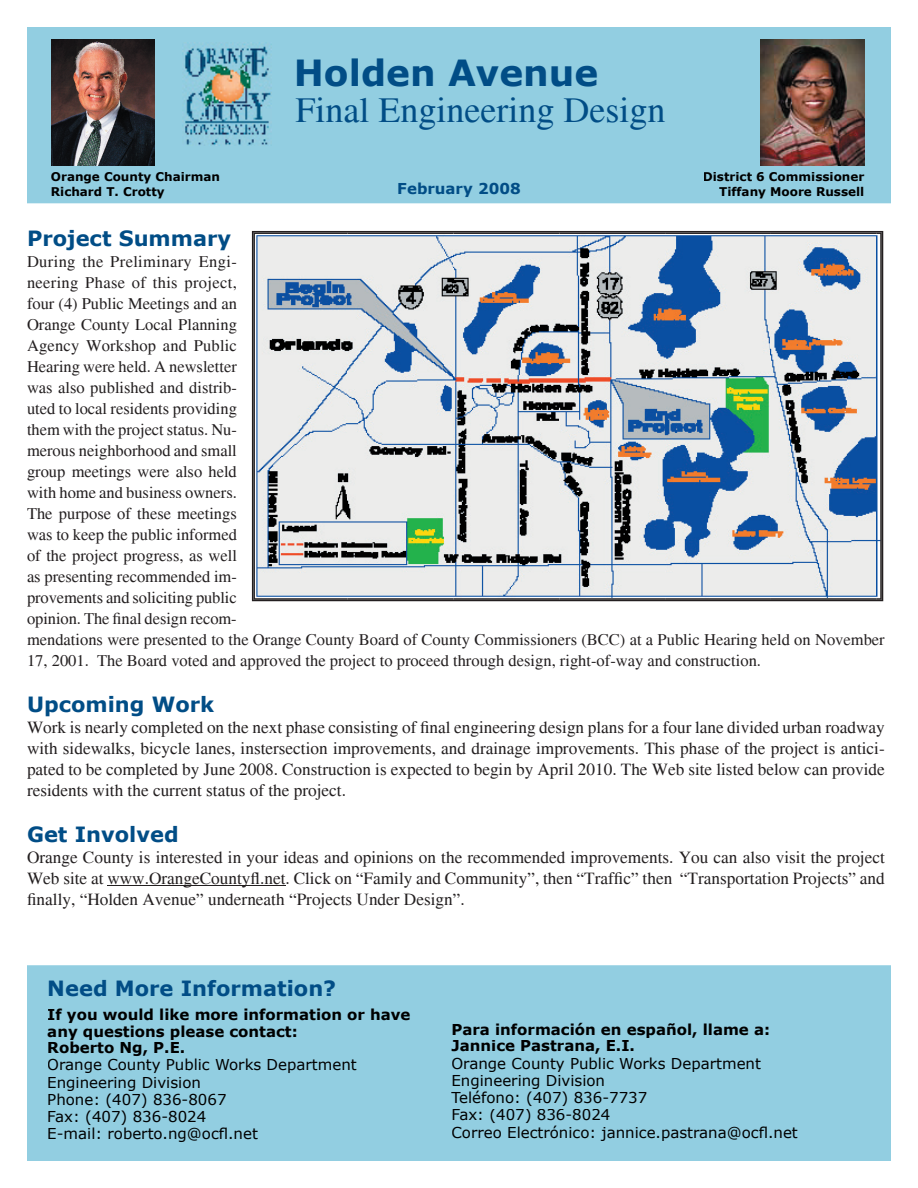
<style>
.page{position:relative;width:918px;height:1188px;background:#fff}
.page>*{position:absolute;margin:0;border:0;box-sizing:border-box;transform-origin:0 0}
.t1{font:36px "Times";color:#014d86}
.t2{font:700 36px "Verdana";color:#014d86}
.t3{font:700 21px "Verdana";color:#014d86}
.t4{font:17.25px/21px "Times";color:#231f20;text-align:justify}
.t5{font:16.5px/21px "Times";color:#231f20}
.t6{font:15px/17.2px "Verdana";color:#000}
.t7{font:700 15px/16.5px "Verdana";color:#000}
.t8{font:700 15px "Verdana";color:#014d86}
.t9{font:700 12px/14.4px "Verdana";color:#000}
</style>
<div class="page">
<hr style="left:108px;top:885px;width:178px;height:1px;background:#231f20">
<div style="left:27px;top:27px;width:864px;height:176px;background:#92cee1"></div>
<img style="left:182px;top:43px;width:90px;height:103px">
<img style="left:52px;top:39px;width:102px;height:127px">
<img style="left:761px;top:39px;width:103px;height:127px">
<div style="left:51px;top:172px;width:169px;height:12px;background:#92cee1"></div>
<div style="left:52px;top:187px;width:112px;height:11px;background:#92cee1"></div>
<div style="left:704px;top:172px;width:160px;height:9px;background:#92cee1"></div>
<div style="left:719px;top:186px;width:144px;height:12px;background:#92cee1"></div>
<div style="left:27px;top:965px;width:864px;height:196px;background:#92cee1"></div>
<div style="left:48px;top:1009px;width:363px;height:14px;background:#92cee1"></div>
<div style="left:48px;top:1025px;width:248px;height:15px;background:#92cee1"></div>
<div style="left:49px;top:1042px;width:135px;height:14px;background:#92cee1"></div>
<div style="left:48px;top:1059px;width:308px;height:14px;background:#92cee1"></div>
<div style="left:49px;top:1077px;width:151px;height:14px;background:#92cee1"></div>
<div style="left:49px;top:1093px;width:177px;height:15px;background:#92cee1"></div>
<div style="left:49px;top:1111px;width:157px;height:14px;background:#92cee1"></div>
<div style="left:49px;top:1128px;width:209px;height:14px;background:#92cee1"></div>
<div style="left:453px;top:1023px;width:315px;height:15px;background:#92cee1"></div>
<div style="left:452px;top:1040px;width:182px;height:14px;background:#92cee1"></div>
<div style="left:452px;top:1057px;width:309px;height:15px;background:#92cee1"></div>
<div style="left:453px;top:1075px;width:151px;height:14px;background:#92cee1"></div>
<div style="left:451px;top:1091px;width:195px;height:15px;background:#92cee1"></div>
<div style="left:453px;top:1109px;width:157px;height:14px;background:#92cee1"></div>
<div style="left:452px;top:1125px;width:346px;height:16px;background:#92cee1"></div>
<img style="left:253px;top:232px;width:629px;height:368px">
<h1 class="t2" style="left:294px;top:50px;width:306px">Holden Avenue</h1>
<h1 class="t1" style="left:296px;top:90px;width:371px">Final Engineering Design</h1>
<p class="t9" style="left:51px;top:169px;width:171px">Orange County Chairman<br>Richard T. Crotty</p>
<p class="t9" style="left:703px;top:169px;width:163px;text-align:right">District 6 Commissioner<br>Tiffany Moore Russell</p>
<p class="t8" style="left:397px;top:179px;width:125px">February 2008</p>
<p class="t3" style="left:27px;top:225px;width:206px">Project Summary</p>
<p class="t5" style="left:27px;top:251px;width:859px">During the Preliminary Engi-<br>neering Phase of this project,<br>four (4) Public Meetings and an<br>Orange County Local Planning<br>Agency Workshop and Public<br>Hearing were held. A newsletter<br>was also published and distrib-<br>uted to local residents providing<br>them with the project status. Nu-<br>merous neighborhood and small<br>group meetings were also held<br>with home and business owners.<br>The purpose of these meetings<br>was to keep the public informed<br>of the project progress, as well<br>as presenting recommended im-<br>provements and soliciting public<br>opinion. The final design recom-<br>mendations were presented to the Orange County Board of County Commissioners (BCC) at a Public Hearing held on November 17, 2001. The Board voted and approved the project to proceed through design, right-of-way and construction.</p>
<p class="t3" style="left:27px;top:691px;width:189px">Upcoming Work</p>
<p class="t4" style="left:27px;top:717px;width:859px">Work is nearly completed on the next phase consisting of final engineering design plans for a four lane divided urban roadway with sidewalks, bicycle lanes, instersection improvements, and drainage improvements. This phase of the project is antici&shy;pated to be completed by June 2008. Construction is expected to begin by April 2010. The Web site listed below can provide residents with the current status of the project.</p>
<p class="t3" style="left:27px;top:821px;width:153px">Get Involved</p>
<p class="t4" style="left:27px;top:847px;width:859px">Orange County is interested in your ideas and opinions on the recommended improvements. You can also visit the project Web site at www.OrangeCountyfl.net. Click on “Family and Community”, then “Traffic” then “Transportation Projects” and finally, “Holden Avenue” underneath “Projects Under Design”.</p>
<p class="t3" style="left:47px;top:975px;width:290px">Need More Information?</p>
<p class="t7" style="left:47px;top:1006px;width:365px">If you would like more information or have any questions please contact:<br>Roberto Ng, P.E.</p>
<p class="t6" style="left:47px;top:1056px;width:311px">Orange County Public Works Department<br>Engineering Division<br>Phone: (407) 836-8067<br>Fax: (407) 836-8024<br>E-mail: roberto.ng@ocfl.net</p>
<p class="t7" style="left:452px;top:1021px;width:320px">Para información en español, llame a:<br>Jannice Pastrana, E.I.</p>
<p class="t6" style="left:452px;top:1054px;width:348px">Orange County Public Works Department<br>Engineering Division<br>Teléfono: (407) 836-7737<br>Fax: (407) 836-8024<br>Correo Electrónico: jannice.pastrana@ocfl.net</p>
</div>
